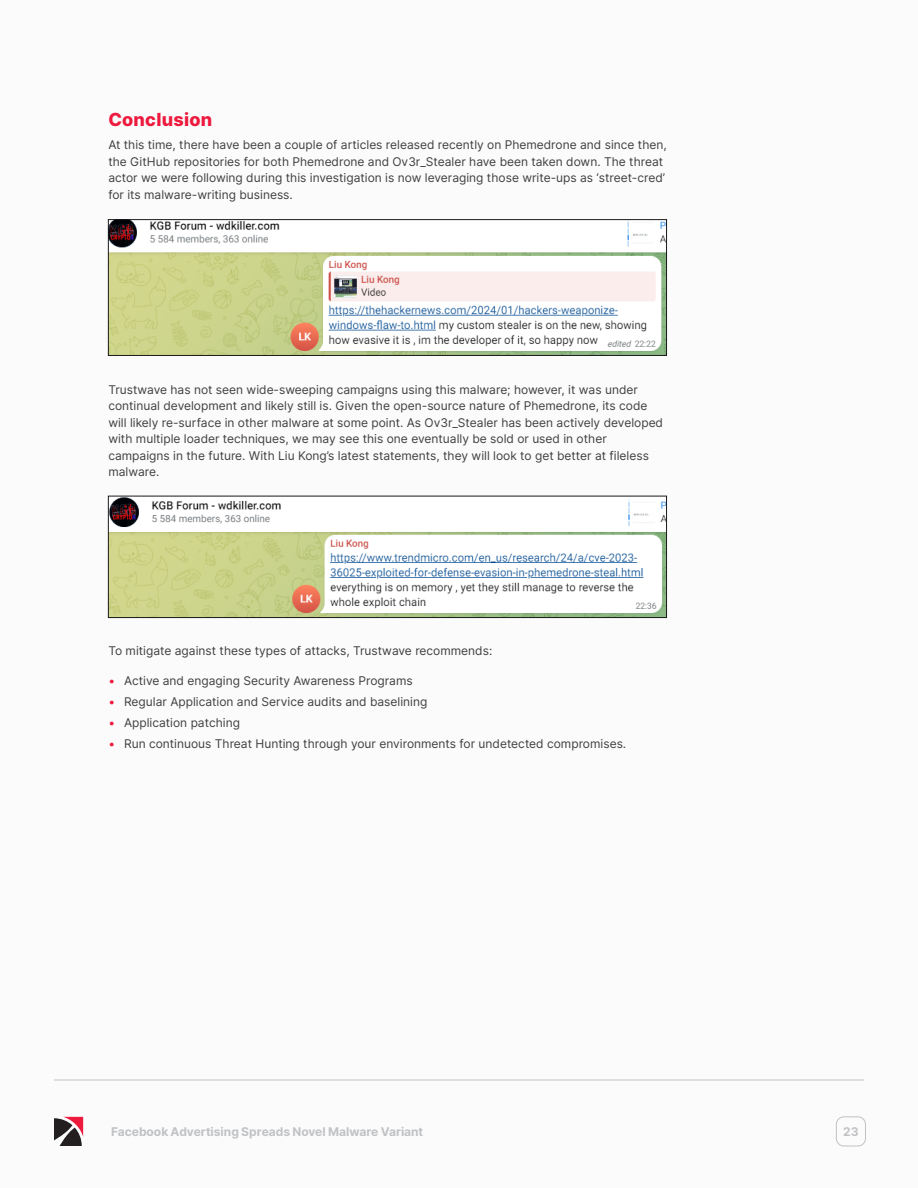
<style>
.page{position:relative;width:918px;height:1188px;background:#fbfbfc}
.page>*{position:absolute;margin:0;border:0;box-sizing:border-box;transform-origin:0 0}
.First_Header{font:800 18px "Inter";letter-spacing:.015em;color:#ed1a3d}
.Body_Text{font:12px/16.5px "Inter";color:#404040}
.t1{font:700 12px "Inter";color:#c1c2c4}
.s1{color:#ed1a3d}
</style>
<div class="page">
<hr style="left:54px;top:1080px;width:810px;height:1px;background:#c1c2c4">
<svg style="left:54px;top:1117px;width:29px;height:29px"></svg>
<div style="left:836px;top:1116px;width:30px;height:30px;border:1px solid #c1c2c4;border-radius:8px"></div>
<img style="left:110px;top:221px;width:555px;height:133px">
<div style="left:108px;top:219px;width:559px;height:137px;border:1px solid #1a1a1a"></div>
<img style="left:110px;top:498px;width:555px;height:118px">
<div style="left:108px;top:496px;width:559px;height:122px;border:1px solid #1a1a1a"></div>
<p class="First_Header" style="left:108px;top:106px;width:105px">Conclusion</p>
<p class="Body_Text" style="left:108px;top:136px;width:560px">At this time, there have been a couple of articles released recently on Phemedrone and since then, the GitHub repositories for both Phemedrone and Ov3r_Stealer have been taken down. The threat actor we were following during this investigation is now leveraging those write-ups as ‘street-cred’ for its malware-writing business.</p>
<p class="Body_Text" style="left:108px;top:381px;width:556px">Trustwave has not seen wide-sweeping campaigns using this malware; however, it was under continual development and likely still is. Given the open-source nature of Phemedrone, its code will likely re-surface in other malware at some point. As Ov3r_Stealer has been actively developed with multiple loader techniques, we may see this one eventually be sold or used in other campaigns in the future. With Liu Kong’s latest statements, they will look to get better at fileless malware.</p>
<p class="Body_Text" style="left:108px;top:642px;width:385px">To mitigate against these types of attacks, Trustwave recommends:</p>
<p class="Body_Text" style="left:108px;top:672px;width:306px"><span class="s1">•</span> Active and engaging Security Awareness Programs</p>
<p class="Body_Text" style="left:108px;top:693px;width:321px"><span class="s1">•</span> Regular Application and Service audits and baselining</p>
<p class="Body_Text" style="left:108px;top:714px;width:133px"><span class="s1">•</span> Application patching</p>
<p class="Body_Text" style="left:108px;top:735px;width:519px"><span class="s1">•</span> Run continuous Threat Hunting through your environments for undetected compromises.</p>
<p class="t1" style="left:111px;top:1123px;width:314px">Facebook Advertising Spreads Novel Malware Variant</p>
<p class="t1" style="left:843px;top:1123px;width:17px">23</p>
</div>
